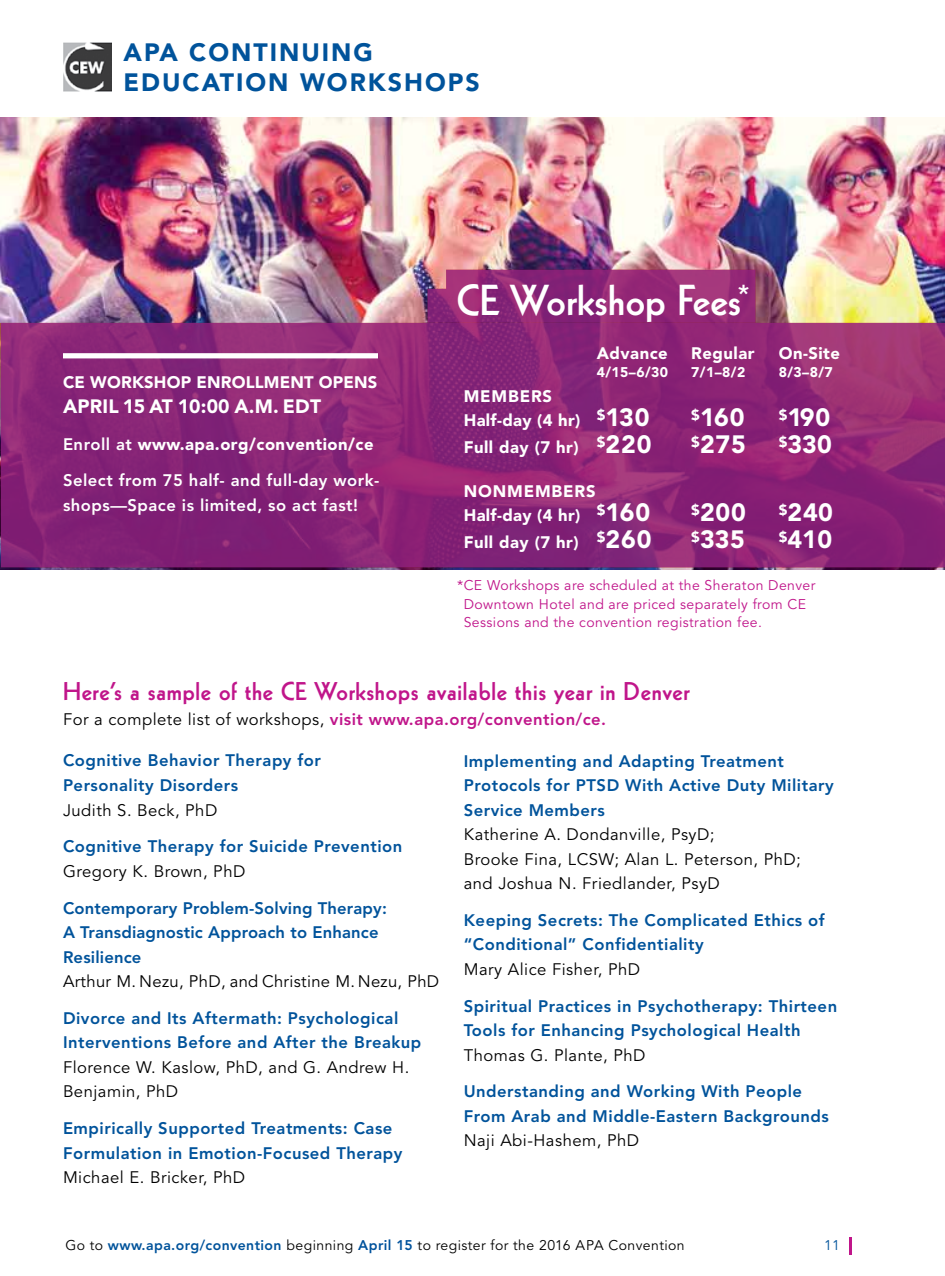
<style>
.page{position:relative;width:945px;height:1276px;background:#fff}
.page>*{position:absolute;margin:0;border:0;box-sizing:border-box;transform-origin:0 0}
.t1{font:800 42px "Kabel";letter-spacing:.01em;color:#fff}
.t2{font:800 24.85px "Kabel";letter-spacing:.03em;color:#c0158a}
.t3{font:900 24.85px "Avenir LT Std";letter-spacing:.02em;color:#fff}
.t4{font:900 24.85px/30.6px "Avenir LT Std";letter-spacing:.08em;color:#00539b}
.t5{font:900 19.25px "Avenir LT Std";letter-spacing:.01em;color:#fff}
.t6{font:800 16.62px/24.5px "Avenir LT Std";letter-spacing:.03em;color:#00539b}
.t7{font:16.62px/24.5px "Avenir LT Std";letter-spacing:.03em;color:#000}
.t8{font:900 16.62px/24.5px "Avenir LT Std";letter-spacing:.03em;color:#fff}
.t9{font:800 16.62px/24.5px "Avenir LT Std";letter-spacing:.01em;color:#00539b}
.t10{font:800 16.62px/24.5px "Avenir LT Std";letter-spacing:.03em;color:#fff}
.t11{font:800 16.62px "Avenir LT Std";letter-spacing:.03em;color:#c0158a}
.t12{font:900 16.62px/24.5px "Avenir LT Std";letter-spacing:.05em;color:#fff}
.t13{font:900 16.62px "Avenir LT Std";letter-spacing:.01em;color:#fff}
.t14{font:14px/18.4px "Avenir LT Std";letter-spacing:.03em;color:#c0158a}
.t15{font:14px "Avenir LT Std";letter-spacing:.03em;color:#000}
.t16{font:900 14px "Avenir LT Std";color:#fff}
.t17{font:14px "Avenir LT Std";color:#00539b}
.s1{font-weight:800}
.s2{font-size:24.85px}
.s3{font-weight:400;color:#000}
.s4{font-weight:800;color:#00539b}
.s5{font-weight:800;color:#00529c}
</style>
<div class="page">
<hr style="left:849px;top:1237px;width:3px;height:17px;background:#c0158a">
<img style="left:63px;top:42px;width:48px;height:49px">
<img style="left:0;top:118px;width:945px;height:452px">
<svg style="left:428px;top:270px;width:328px;height:53px;background:#932a77"></svg>
<svg style="left:1px;top:323px;width:944px;height:244px;background:#8b2576"></svg>
<div style="left:63px;top:353px;width:315px;height:5px;background:#fff"></div>
<h2 class="t4" style="left:124px;top:37px;width:358px">APA CONTINUING<br>EDUCATION WORKSHOPS</h2>
<p class="t13" style="left:63px;top:372px;width:316px">CE WORKSHOP ENROLLMENT OPENS</p>
<p class="t5" style="left:63px;top:394px;width:260px">APRIL 15 AT 10:00 A.M. EDT</p>
<p class="t8" style="left:63px;top:431px;width:312px"><span class="s1">Enroll at</span> www.apa.org/convention/ce</p>
<p class="t10" style="left:63px;top:468px;width:318px">Select from 75 half- and full-day work&shy;shops—Space is limited, so act fast!</p>
<h1 class="t1" style="left:457px;top:276px;width:294px">CE Workshop Fees*</h1>
<p class="t8" style="left:597px;top:341px;width:73px">Advance</p>
<p class="t8" style="left:691px;top:341px;width:65px">Regular</p>
<p class="t8" style="left:779px;top:341px;width:63px">On-Site</p>
<p class="t16" style="left:597px;top:364px;width:73px">4/15–6/30</p>
<p class="t16" style="left:691px;top:364px;width:56px">7/1–8/2</p>
<p class="t16" style="left:779px;top:364px;width:56px">8/3–8/7</p>
<p class="t8" style="left:464px;top:383px;width:187px">MEMBERS<br>Half-day (4 hr) <sup>$</sup><span class="s2">130</span></p>
<h2 class="t3" style="left:691px;top:402px;width:55px"><sup>$</sup>160</h2>
<h2 class="t3" style="left:779px;top:402px;width:53px"><sup>$</sup>190</h2>
<p class="t8" style="left:464px;top:435px;width:189px">Full day (7 hr) <sup>$</sup><span class="s2">220</span></p>
<h2 class="t3" style="left:691px;top:429px;width:56px"><sup>$</sup>275</h2>
<h2 class="t3" style="left:779px;top:429px;width:55px"><sup>$</sup>330</h2>
<p class="t12" style="left:464px;top:479px;width:188px">NONMEMBERS<br>Half-day (4 hr) <sup>$</sup><span class="s2">160</span></p>
<h2 class="t3" style="left:691px;top:498px;width:56px"><sup>$</sup>200</h2>
<h2 class="t3" style="left:779px;top:498px;width:56px"><sup>$</sup>240</h2>
<p class="t8" style="left:464px;top:530px;width:189px">Full day (7 hr) <sup>$</sup><span class="s2">260</span></p>
<h2 class="t3" style="left:691px;top:525px;width:55px"><sup>$</sup>335</h2>
<h2 class="t3" style="left:779px;top:525px;width:55px"><sup>$</sup>410</h2>
<p class="t14" style="left:464px;top:577px;width:353px;text-indent:-7px">*CE Workshops are scheduled at the Sheraton Denver<br>Downtown Hotel and are priced separately from CE<br>Sessions and the convention registration fee.</p>
<h2 class="t2" style="left:63px;top:677px;width:628px">Here’s a sample of the CE Workshops available this year in Denver</h2>
<p class="t11" style="left:63px;top:709px;width:545px"><span class="s3">For a complete list of workshops,</span> visit www.apa.org/convention/ce.</p>
<p class="t6" style="left:63px;top:748px;width:259px">Cognitive Behavior Therapy for<br>Personality Disorders</p>
<p class="t7" style="left:63px;top:798px;width:156px">Judith S. Beck, PhD</p>
<p class="t6" style="left:63px;top:834px;width:341px">Cognitive Therapy for Suicide Prevention</p>
<p class="t7" style="left:63px;top:859px;width:184px">Gregory K. Brown, PhD</p>
<p class="t9" style="left:63px;top:895px;width:326px">Contemporary Problem-Solving Therapy:<br>A Transdiagnostic Approach to Enhance<br>Resilience</p>
<p class="t7" style="left:63px;top:969px;width:378px">Arthur M. Nezu, PhD, and Christine M. Nezu, PhD</p>
<p class="t6" style="left:63px;top:1006px;width:360px">Divorce and Its Aftermath: Psychological<br>Interventions Before and After the Breakup</p>
<p class="t7" style="left:63px;top:1055px;width:348px">Florence W. Kaslow, PhD, and G. Andrew H.<br>Benjamin, PhD</p>
<p class="t6" style="left:63px;top:1116px;width:341px">Empirically Supported Treatments: Case<br>Formulation in Emotion-Focused Therapy</p>
<p class="t7" style="left:63px;top:1165px;width:184px">Michael E. Bricker, PhD</p>
<p class="t6" style="left:464px;top:748px;width:371px">Implementing and Adapting Treatment<br>Protocols for PTSD With Active Duty Military<br>Service Members</p>
<p class="t7" style="left:464px;top:822px;width:339px">Katherine A. Dondanville, PsyD;<br>Brooke Fina, LCSW; Alan L. Peterson, PhD; and Joshua N. Friedlander, PsyD</p>
<p class="t6" style="left:464px;top:908px;width:362px">Keeping Secrets: The Complicated Ethics of “Conditional” Confidentiality</p>
<p class="t7" style="left:464px;top:957px;width:178px">Mary Alice Fisher, PhD</p>
<p class="t6" style="left:464px;top:993px;width:375px">Spiritual Practices in Psychotherapy: Thirteen<br>Tools for Enhancing Psychological Health</p>
<p class="t7" style="left:464px;top:1043px;width:183px">Thomas G. Plante, PhD</p>
<p class="t6" style="left:464px;top:1079px;width:367px">Understanding and Working With People<br>From Arab and Middle-Eastern Backgrounds</p>
<p class="t7" style="left:464px;top:1129px;width:177px">Naji Abi-Hashem, PhD</p>
<p class="t15" style="left:66px;top:1237px;width:621px">Go to <span class="s4">www.apa.org/convention</span> beginning <span class="s5">April 15</span> to register for the 2016 APA Convention</p>
<p class="t17" style="left:824px;top:1237px;width:17px">11</p>
</div>
